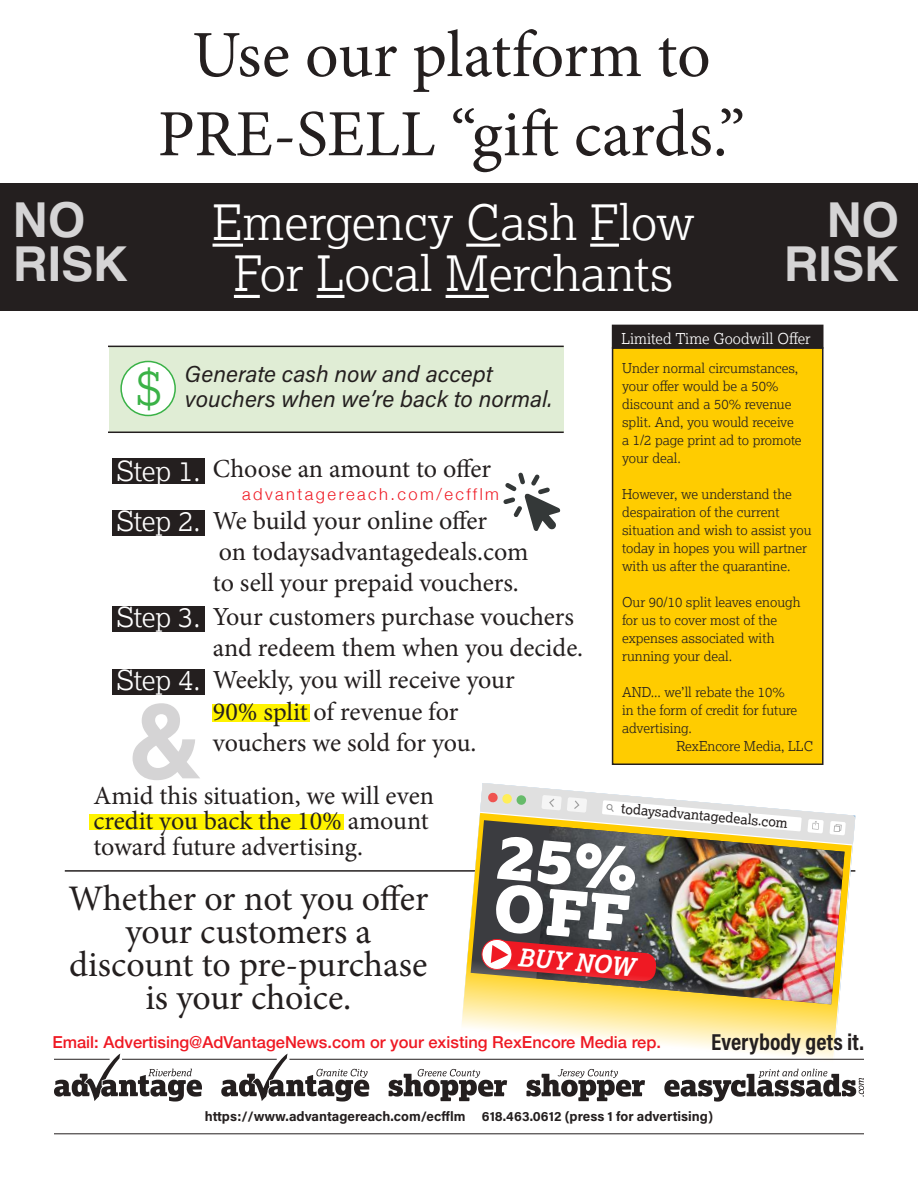
<style>
.page{position:relative;width:918px;height:1188px;background:#fff}
.page>*{position:absolute;margin:0;border:0;box-sizing:border-box;transform-origin:0 0}
.t1{font:700 104.7px "Helvetica";color:#d5d4d5}
.t2{font:66px/79.2px "Minion Pro";letter-spacing:-.005em;color:#241f1f;text-align:center}
.t3{font:900 63.3px/51.8px "Lexia";color:#fff}
.t4{font:300 48.45px/51.3px "Lexia";color:#fff;text-align:center}
.t5{font:700 48.15px/43.5px "Helvetica";color:#d5d4d5}
.t6{font:36px/33px "Minion Pro";letter-spacing:-.005em;color:#241f1f;text-align:center}
.t7{font:26.1px/31.2px "Minion Pro";letter-spacing:-.005em;color:#241f1f}
.t8{font:italic 700 24.6px "Lexia";color:#fff}
.t9{font:700 23.25px "Acumin Pro Cond";letter-spacing:.005em;color:#241f1f}
.t10{font:italic 23.1px/25.5px "Acumin Pro";color:#241f1f;text-align:center}
.t11{font:500 16.5px "Helvetica Neue";color:#ef1923}
.t12{font:300 16.5px "Helvetica Neue";letter-spacing:.15em;color:#ef1923}
.t13{font:300 15px "Lexia";color:#fff}
.t14{font:13.8px "Lexia";color:#241f1f}
.t15{font:300 13.5px/18px "Lexia";color:#241f1f}
.t16{font:700 13.5px "Acumin Pro";color:#241f1f}
.s1{font-family:"Lexia";font-weight:300;font-style:normal;font-size:49.2px;color:#3ab247}
.s2{font-family:"Lexia";font-weight:300;font-size:27.6px;color:#fff}
</style>
<div class="page">
<div style="left:89px;top:814px;width:254px;height:15px;background:#fff300"></div>
<div style="left:212px;top:704px;width:98px;height:17px;background:#fff300"></div>
<hr style="left:65px;top:870px;width:790px;height:2px;background:#241f1f">
<svg style="left:480px;top:783px;width:375px;height:61px"></svg>
<svg style="left:461px;top:813px;width:391px;height:246px"></svg>
<svg style="left:471px;top:820px;width:374px;height:184px;background:#857d5e"></svg>
<img style="left:536px;top:826px;width:309px;height:178px">
<svg style="left:480px;top:938px;width:177px;height:44px;background:#b94140"></svg>
<svg style="left:54px;top:1054px;width:148px;height:48px"></svg>
<svg style="left:221px;top:1054px;width:148px;height:48px"></svg>
<svg style="left:389px;top:1069px;width:118px;height:32px"></svg>
<svg style="left:526px;top:1069px;width:119px;height:32px"></svg>
<svg style="left:664px;top:1069px;width:200px;height:33px"></svg>
<hr style="left:54px;top:1134px;width:810px;height:1px;background:#241f1f">
<hr style="left:122px;top:1059px;width:155px;height:1px;background:#241f1f">
<hr style="left:54px;top:1059px;width:56px;height:1px;background:#241f1f">
<hr style="left:289px;top:1059px;width:575px;height:1px;background:#241f1f">
<div style="left:0;top:184px;width:918px;height:127px;background:#241f1f"></div>
<hr style="left:213px;top:244px;width:30px;height:3px;background:#fff">
<hr style="left:466px;top:244px;width:34px;height:3px;background:#fff">
<hr style="left:590px;top:244px;width:29px;height:3px;background:#fff">
<hr style="left:234px;top:295px;width:26px;height:3px;background:#fff">
<hr style="left:317px;top:295px;width:28px;height:3px;background:#fff">
<hr style="left:446px;top:295px;width:43px;height:3px;background:#fff">
<div style="left:112px;top:458px;width:93px;height:26px;background:#241f1f"></div>
<div style="left:112px;top:510px;width:93px;height:26px;background:#241f1f"></div>
<div style="left:112px;top:606px;width:93px;height:26px;background:#241f1f"></div>
<div style="left:112px;top:669px;width:93px;height:26px;background:#241f1f"></div>
<div style="left:613px;top:348px;width:210px;height:416px;background:#fc0"></div>
<div style="left:612px;top:347px;width:212px;height:418px;border:2px solid #241f1f"></div>
<div style="left:613px;top:325px;width:210px;height:23px;background:#241f1f"></div>
<div style="left:612px;top:325px;width:212px;height:24px;border:2px solid #241f1f"></div>
<div style="left:109px;top:346px;width:454px;height:85px;background:#e0edd5"></div>
<hr style="left:108px;top:432px;width:456px;height:1px;background:#241f1f">
<div style="left:121px;top:361px;width:54px;height:54px;background:#fff;border-radius:50%"></div>
<div style="left:120px;top:361px;width:56px;height:55px;border:2px solid #3ab247;border-radius:50%"></div>
<hr style="left:108px;top:346px;width:456px;height:1px;background:#241f1f">
<svg style="left:503px;top:473px;width:57px;height:58px"></svg>
<h2 class="t2" style="left:158px;top:16px;width:589px">Use our platform to<br>PRE-SELL “gift cards.”</h2>
<h3 class="t5" style="left:13px;top:199px;width:117px">NO<br>RISK</h3>
<h3 class="t5" style="left:784px;top:199px;width:117px;text-align:right">NO<br>RISK</h3>
<h3 class="t4" style="left:213px;top:196px;width:484px">Emergency Cash Flow<br>For Local Merchants</h3>
<h3 class="t10" style="left:136px;top:360px;width:418px">Generate cash now and accept<br><span class="s1">$</span> vouchers when we’re back to normal.</h3>
<h3 class="t7" style="left:116px;top:453px;width:376px"><span class="s2">Step 1.</span> Choose an amount to offer</h3>
<p class="t12" style="left:242px;top:480px;width:258px">advantagereach.com/ecfflm</p>
<h3 class="t7" style="left:213px;top:505px;width:317px;text-indent:-96px"><span class="s2">Step 2.</span> We build your online offer<br>on todaysadvantagedeals.com to sell your prepaid vouchers.</h3>
<h3 class="t7" style="left:213px;top:601px;width:372px;text-indent:-96px"><span class="s2">Step 3.</span> Your customers purchase vouchers and redeem them when you decide.</h3>
<h3 class="t7" style="left:213px;top:696px;width:265px">90% split of revenue for vouchers we sold for you.</h3>
<h3 class="t7" style="left:116px;top:665px;width:400px"><span class="s2">Step 4.</span> Weekly, you will receive your</h3>
<h1 class="t1" style="left:127px;top:657px;width:77px">&amp;</h1>
<p class="t13" style="left:622px;top:329px;width:191px">Limited Time Goodwill Offer</p>
<p class="t15" style="left:622px;top:358px;width:181px">Under normal circumstances, your offer would be a 50% discount and a 50% revenue split. And, you would receive a 1/2 page print ad to promote your deal.</p>
<p class="t15" style="left:622px;top:484px;width:191px">However, we understand the despairation of the current situation and wish to assist you today in hopes you will partner with us after the quarantine.</p>
<p class="t15" style="left:622px;top:592px;width:180px">Our 90/10 split leaves enough for us to cover most of the expenses associated with running your deal.</p>
<p class="t15" style="left:622px;top:682px;width:164px">AND... we’ll rebate the 10%</p>
<p class="t15" style="left:622px;top:700px;width:177px">in the form of credit for future</p>
<p class="t15" style="left:622px;top:718px;width:71px">advertising.</p>
<p class="t15" style="left:676px;top:736px;width:138px">RexEncore Media, LLC</p>
<h3 class="t7" style="left:93px;top:783px;width:342px;line-height:25.5px">Amid this situation, we will even credit you back the 10% amount toward future advertising.</h3>
<h3 class="t6" style="left:68px;top:882px;width:362px">Whether or not you offer your customers a discount to pre-purchase is your choice.</h3>
<p class="t14" style="left:622px;top:800px;width:169px;rotate:5deg">todaysadvantagedeals.com</p>
<h3 class="t3" style="left:500px;top:827px;width:141px;rotate:5deg">25%<br>OFF</h3>
<h3 class="t8" style="left:519px;top:941px;width:118px;rotate:5deg">BUY NOW</h3>
<p class="t11" style="left:52px;top:1029px;width:610px">Email: Advertising@AdVantageNews.com or your existing RexEncore Media rep.</p>
<h3 class="t9" style="left:711px;top:1026px;width:154px">Everybody gets it.</h3>
<p class="t16" style="left:205px;top:1106px;width:510px">https://www.advantagereach.com/ecfflm 618.463.0612 (press 1 for advertising)</p>
</div>
